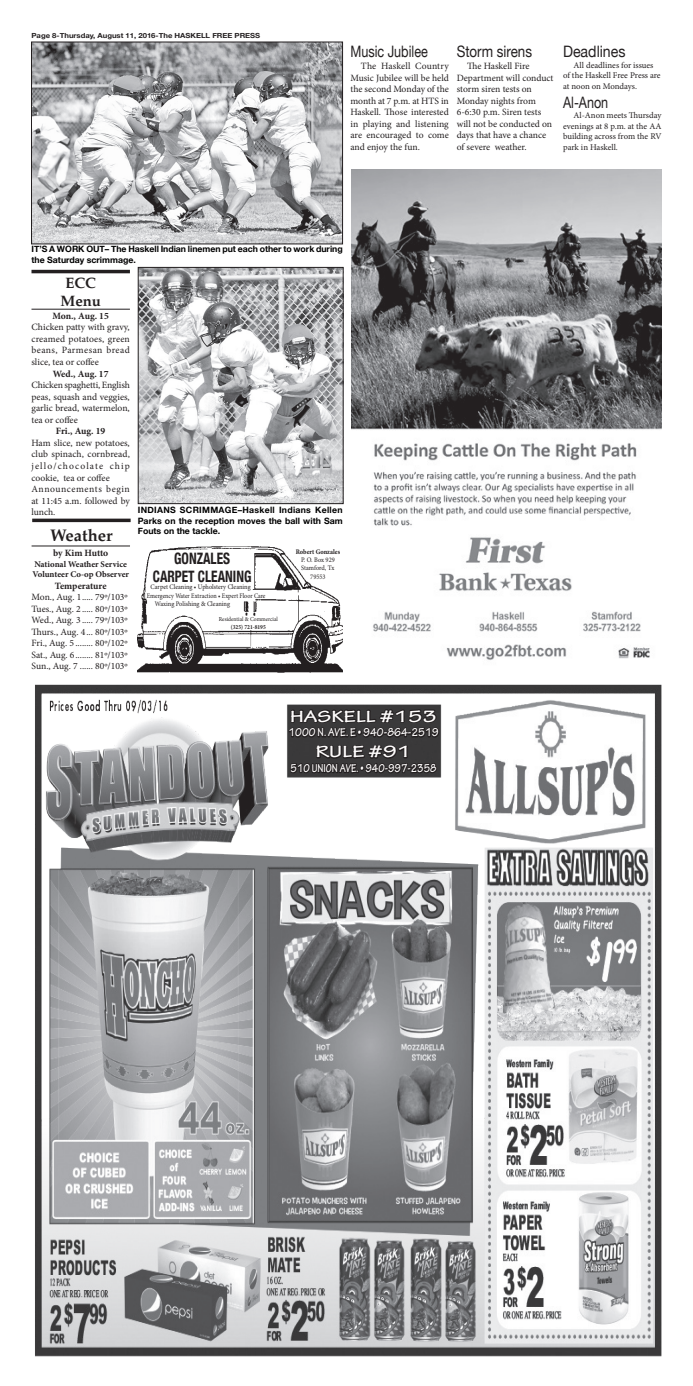
<style>
.page{position:relative;width:693px;height:1386px;background:#fff}
.page>*{position:absolute;margin:0;border:0;box-sizing:border-box;transform-origin:0 0}
.t1{font:700 17.5px "Tekton Pro";color:#fffdfd;scale:1.25 1}
.t2{font:700 16.62px "Palatino";color:#231f20}
.t3{font:700 condensed 15.75px/17.5px "Helvetica Neue";color:#231f20;text-align:center;scale:.85 1}
.t4{font:15.75px "Helvetica Neue";color:#231f20;scale:.8 1}
.t5{font:15.75px "Helvetica Neue";color:#231f20;scale:.85 1}
.t6{font:15.75px "Helvetica Neue";color:#231f20;scale:.9 1}
.t7{font:700 14.88px "Palatino";color:#231f20}
.t8{font:700 12.25px "Tekton Pro";color:#fffdfd;scale:.8 1}
.t9{font:700 12.25px "Tekton Pro";color:#fffdfd;scale:.85 1}
.Body_text{font:9.62px/11.5px "Minion Pro";color:#231f20;text-align:justify}
.Body_text-2{font:700 9.62px "Minion Pro";letter-spacing:-.005em;color:#231f20}
.cutline{font:700 8.75px/10.5px "Helvetica Neue";color:#000}
.t10{font:8.75px/10.5px "Minion Pro";letter-spacing:-.005em;color:#231f20}
.Body_text-3{font:700 8.75px "Minion Pro";color:#231f20}
.t11{font:7px/8.4px "Minion Pro";color:#231f20;text-align:center;scale:.91 1}
.t12{font:700 7px "Helvetica Neue";color:#231f20;scale:1.1 1}
.t13{font:7px "Minion Pro";color:#231f20;scale:.87 1}
.t14{font:6.12px/7.4px "Minion Pro";color:#231f20;text-align:center;scale:.91 1}
.s1{font-weight:700}
</style>
<div class="page">
<img style="left:35px;top:684px;width:627px;height:673px">
<svg style="left:287px;top:708px;width:153px;height:106px"></svg>
<img style="left:352px;top:169px;width:310px;height:491px">
<img style="left:138px;top:547px;width:205px;height:126px">
<hr style="left:32px;top:519px;width:99px;height:3px;background:#231f20">
<hr style="left:32px;top:546px;width:98px;height:1px;background:#231f20">
<hr style="left:32px;top:270px;width:98px;height:3px;background:#231f20">
<hr style="left:32px;top:309px;width:98px;height:1px;background:#231f20">
<img style="left:33px;top:44px;width:308px;height:198px">
<div style="left:31px;top:42px;width:312px;height:202px;border:1px solid #231f20"></div>
<img style="left:140px;top:269px;width:202px;height:233px">
<div style="left:138px;top:267px;width:206px;height:237px;border:1px solid #231f20"></div>
<p class="t12" style="left:32px;top:30px;width:209px">Page 8‑Thursday, August 11, 2016‑The HASKELL FREE PRESS</p>
<p class="t5" style="left:457px;top:40px;width:90px">Storm sirens</p>
<p class="Body_text" style="left:457px;top:60px;width:98px;text-align:left;text-indent:10px">The Haskell Fire<br>Department will conduct storm siren tests on<br>Monday nights from<br>6-6:30 p.m. Siren tests will not be conducted on days that have a chance of severe weather.</p>
<p class="t4" style="left:350px;top:40px;width:98px">Music Jubilee</p>
<p class="Body_text" style="left:350px;top:60px;width:100px;text-indent:10px">The Haskell Country Music Jubilee will be held the second Monday of the month at 7 p.m. at HTS in Haskell. Those interested in playing and listening are encouraged to come and enjoy the fun.</p>
<p class="t6" style="left:563px;top:40px;width:71px">Deadlines</p>
<p class="t10" style="left:563px;top:60px;width:99px;text-indent:10px">All deadlines for issues of the Haskell Free Press are at noon on Mondays.</p>
<p class="t4" style="left:563px;top:91px;width:58px">Al-Anon</p>
<p class="t10" style="left:563px;top:110px;width:100px;text-align:justify;text-indent:10px">Al-Anon meets Thursday evenings at 8 p.m. at the AA building across from the RV park in Haskell.</p>
<p class="cutline" style="left:32px;top:244px;width:313px">IT’S A WORK OUT– The Haskell Indian linemen put each other to work during the Saturday scrimmage.</p>
<p class="t7" style="left:65px;top:270px;width:32px">ECC</p>
<p class="t7" style="left:60px;top:288px;width:42px">Menu</p>
<p class="Body_text-2" style="left:52px;top:309px;width:58px">Mon., Aug. 15</p>
<p class="Body_text" style="left:32px;top:322px;width:100px">Chicken patty with gravy, creamed potatoes, green beans, Parmesan bread slice, tea or coffee</p>
<p class="Body_text-2" style="left:53px;top:367px;width:57px">Wed., Aug. 17</p>
<p class="Body_text" style="left:32px;top:379px;width:100px">Chicken spaghetti, English peas, squash and veggies, garlic bread, watermelon, tea or coffee</p>
<p class="Body_text-2" style="left:56px;top:424px;width:51px">Fri., Aug. 19</p>
<p class="Body_text" style="left:32px;top:437px;width:100px">Ham slice, new potatoes, club spinach, cornbread, jello/chocolate chip cookie, tea or coffee</p>
<p class="Body_text" style="left:32px;top:483px;width:100px">Announcements begin at 11:45 a.m. followed by lunch.</p>
<p class="t2" style="left:50px;top:521px;width:64px">Weather</p>
<p class="Body_text-2" style="left:53px;top:546px;width:57px">by Kim Hutto</p>
<p class="Body_text-3" style="left:34px;top:558px;width:94px">National Weather Service</p>
<p class="Body_text-3" style="left:32px;top:568px;width:98px">Volunteer Co-op Observer</p>
<p class="Body_text-2" style="left:55px;top:579px;width:53px">Temperature</p>
<p class="Body_text" style="left:32px;top:591px;width:98px">Mon., Aug. 1..... 79º/103º</p>
<p class="Body_text" style="left:32px;top:603px;width:98px">Tues., Aug. 2 ..... 80º/103º</p>
<p class="Body_text" style="left:32px;top:614px;width:98px">Wed., Aug. 3 ..... 79º/103º</p>
<p class="Body_text" style="left:32px;top:626px;width:98px">Thurs., Aug. 4... 80º/103º</p>
<p class="Body_text" style="left:32px;top:638px;width:98px">Fri., Aug. 5 ........ 80º/102º</p>
<p class="Body_text" style="left:32px;top:649px;width:98px">Sat., Aug. 6........ 81º/103º</p>
<p class="Body_text" style="left:32px;top:661px;width:98px">Sun., Aug. 7 ...... 80º/103º</p>
<p class="cutline" style="left:138px;top:505px;width:206px;text-align:justify">INDIANS SCRIMMAGE–Haskell Indians Kellen Parks on the reception moves the ball with Sam Fouts on the tackle.</p>
<p class="t3" style="left:153px;top:549px;width:118px">GONZALES<br>CARPET CLEANING</p>
<p class="t11" style="left:151px;top:583px;width:112px">Carpet Cleaning • Upholstery Cleaning</p>
<p class="t13" style="left:147px;top:591px;width:138px">Emergency Water Extraction • Expert Floor Care</p>
<p class="t11" style="left:155px;top:600px;width:84px">Waxing Polishing &amp; Cleaning</p>
<p class="t14" style="left:219px;top:616px;width:67px">Residential &amp; Commercial <span class="s1">(325) 721-8195</span></p>
<p class="t11" style="left:296px;top:547px;width:50px"><span class="s1">Robert Gonzales<br></span>P. O. Box 929<br>Stamford, Tx<br>79553</p>
<p class="t1" style="left:290px;top:706px;width:119px">HASKELL #153</p>
<p class="t9" style="left:288px;top:725px;width:178px">1000 N. AVE. E • 940-864-2519</p>
<p class="t1" style="left:316px;top:742px;width:78px">RULE #91</p>
<p class="t8" style="left:291px;top:761px;width:184px">510 UNION AVE. • 940-997-2358</p>
</div>
